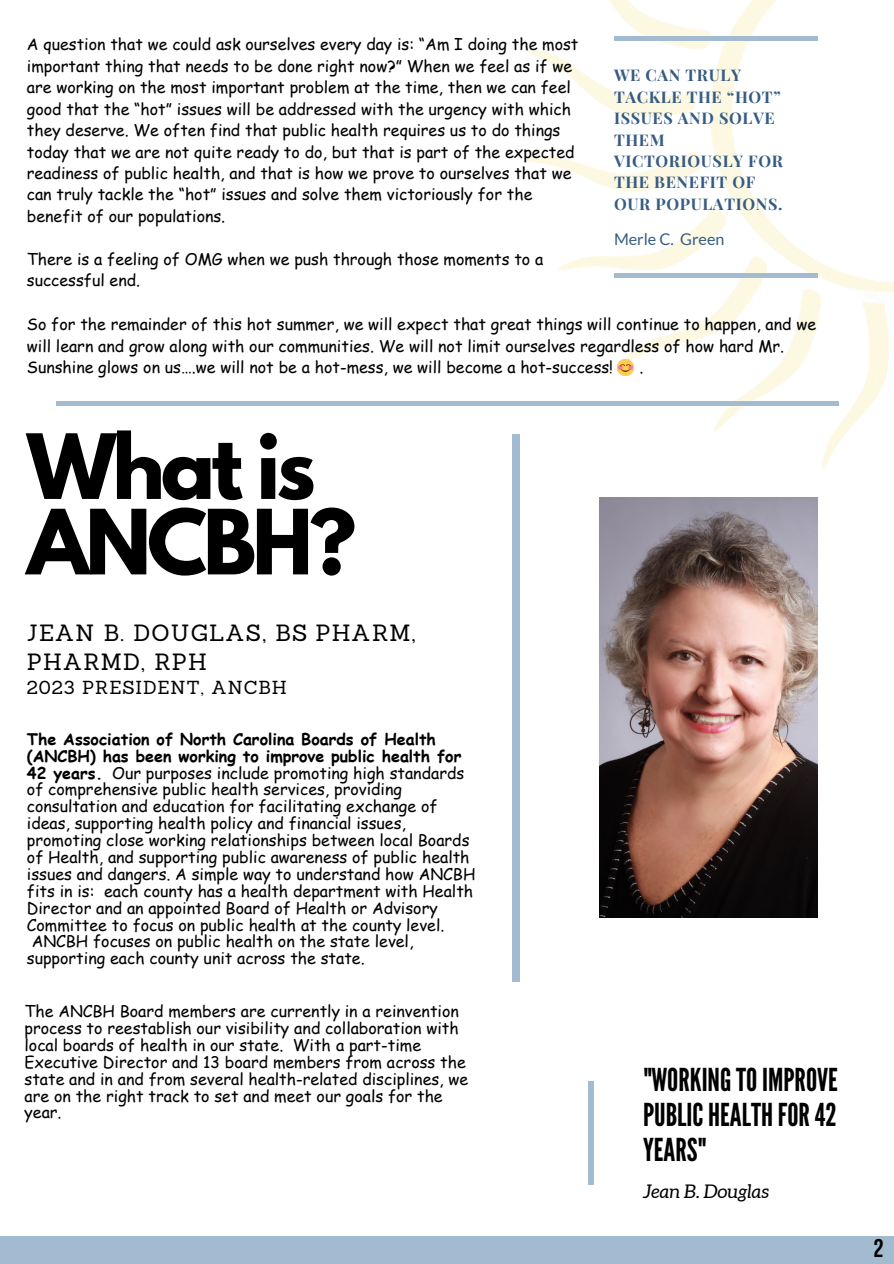
<style>
.page{position:relative;width:894px;height:1264px;background:#fff}
.page>*{position:absolute;margin:0;border:0;box-sizing:border-box;transform-origin:0 0}
.t1{font:700 79.5px/75.4px "League Spartan";letter-spacing:-.05em;color:#000}
.t2{font:31.5px/35px "League Gothic";color:#000;text-align:justify}
.t3{font:700 25.5px "Bebas Neue";color:#000}
.t4{font:22.95px/29.2px "Sanchez";letter-spacing:.05em;color:#000}
.t5{font:italic 18.75px "Aleo";color:#000}
.t6{font:18.45px "Sanchez";letter-spacing:.05em;color:#000}
.t7{font:16.05px/17px "Comic Sans MS";color:#000}
.t8{font:700 16.05px/21.5px "Playfair Display";letter-spacing:.04em;color:#375c83}
.t9{font:16.05px "Lato";color:#375c83}
.s1{font-weight:700}
</style>
<div class="page">
<div style="left:0;top:1235px;width:893px;height:28px;background:#a2bbd1"></div>
<img style="left:525px;top:0;width:368px;height:531px">
<div style="left:56px;top:401px;width:782px;height:5px;background:#a2bbd1"></div>
<div style="left:512px;top:434px;width:8px;height:547px;background:#a2bbd1"></div>
<hr style="left:614px;top:36px;width:203px;height:4px;background:#a2bbd1">
<hr style="left:614px;top:273px;width:203px;height:4px;background:#a2bbd1">
<img style="left:599px;top:497px;width:218px;height:420px">
<div style="left:588px;top:1080px;width:5px;height:104px;background:#a2bbd1"></div>
<svg style="left:617px;top:359px;width:16px;height:16px"></svg>
<p class="t7" style="left:27px;top:33px;width:553px;line-height:21.5px">A question that we could ask ourselves every day is: “Am I doing the most important thing that needs to be done right now?” When we feel as if we are working on the most important problem at the time, then we can feel good that the “hot” issues will be addressed with the urgency with which they deserve. We often find that public health requires us to do things today that we are not quite ready to do, but that is part of the expected readiness of public health, and that is how we prove to ourselves that we can truly tackle the “hot” issues and solve them victoriously for the benefit of our populations.</p>
<p class="t7" style="left:27px;top:247px;width:518px;line-height:21.5px">There is a feeling of OMG when we push through those moments to a successful end.</p>
<p class="t7" style="left:27px;top:313px;width:790px;line-height:21.5px">So for the remainder of this hot summer, we will expect that great things will continue to happen, and we will learn and grow along with our communities. We will not limit ourselves regardless of how hard Mr.<br>Sunshine glows on us….we will not be a hot-mess, we will become a hot-success!</p>
<p class="t8" style="left:614px;top:64px;width:170px">WE CAN TRULY<br>TACKLE THE “HOT”<br>ISSUES AND SOLVE<br>THEM<br>VICTORIOUSLY FOR<br>THE BENEFIT OF<br>OUR POPULATIONS.</p>
<p class="t9" style="left:614px;top:229px;width:112px">Merle C. Green</p>
<p class="t7" style="left:639px;top:358px;width:5px">.</p>
<p class="t1" style="left:27px;top:439px;width:331px">What is<br>ANCBH?</p>
<p class="t4" style="left:27px;top:617px;width:390px">JEAN B. DOUGLAS, BS PHARM,<br>PHARMD, RPH</p>
<p class="t6" style="left:27px;top:675px;width:261px">2023 PRESIDENT, ANCBH</p>
<p class="t7" style="left:27px;top:729px;width:450px"><span class="s1">The Association of North Carolina Boards of Health (ANCBH) has been working to improve public health for 42 years.</span> Our purposes include promoting high standards of comprehensive public health services, providing consultation and education for facilitating exchange of ideas, supporting health policy and financial issues, promoting close working relationships between local Boards of Health, and supporting public awareness of public health issues and dangers. A simple way to understand how ANCBH fits in is: each county has a health department with Health Director and an appointed Board of Health or Advisory Committee to focus on public health at the county level.<br>ANCBH focuses on public health on the state level, supporting each county unit across the state.</p>
<p class="t7" style="left:25px;top:1002px;width:445px">The ANCBH Board members are currently in a reinvention process to reestablish our visibility and collaboration with local boards of health in our state. With a part-time Executive Director and 13 board members from across the state and in and from several health-related disciplines, we are on the right track to set and meet our goals for the year.</p>
<p class="t2" style="left:643px;top:1062px;width:196px">"WORKING TO IMPROVE PUBLIC HEALTH FOR 42<br>YEARS"</p>
<p class="t5" style="left:643px;top:1180px;width:128px">Jean B. Douglas</p>
<p class="t3" style="left:873px;top:1237px;width:12px">2</p>
</div>
